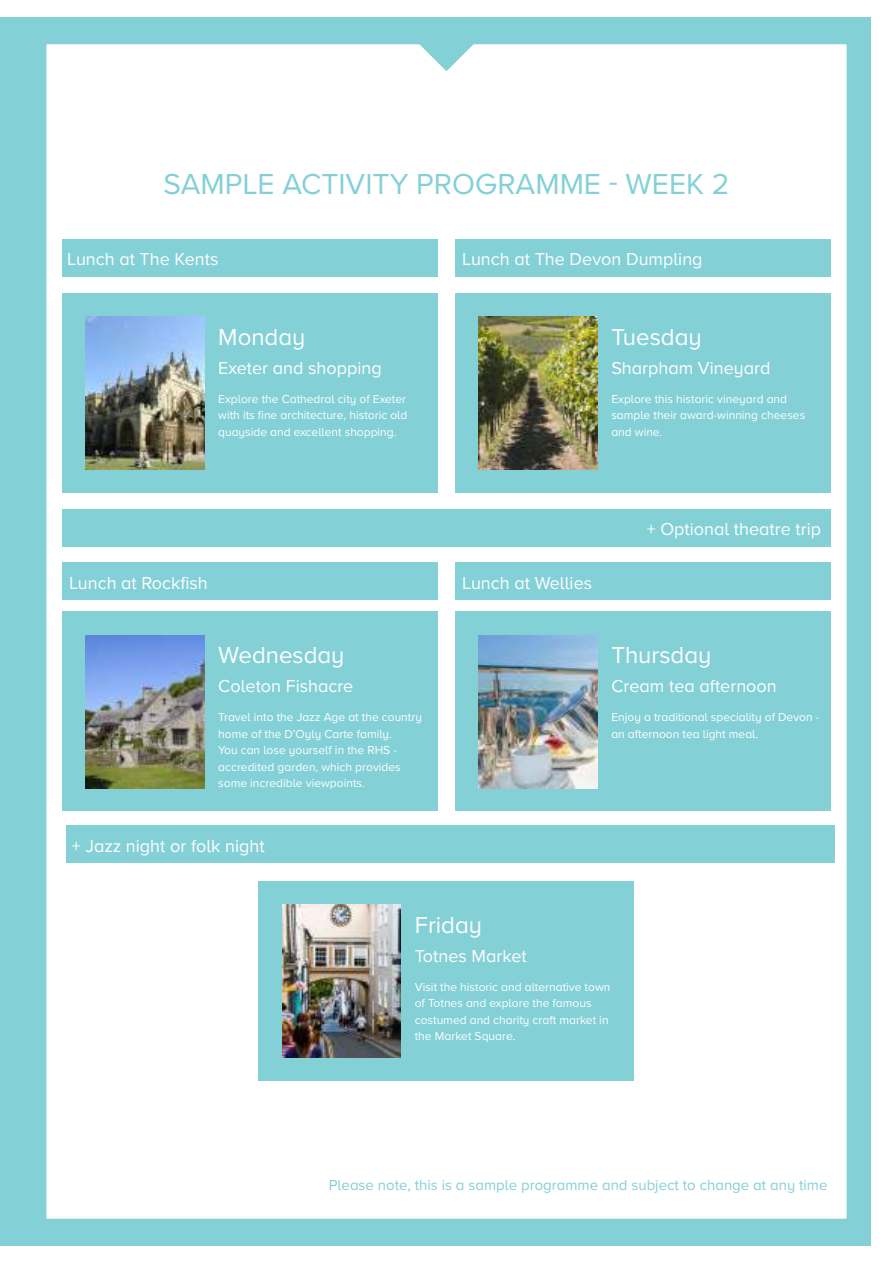
<style>
.page{position:relative;width:893px;height:1263px;background:#fff}
.page>*{position:absolute;margin:0;border:0;box-sizing:border-box;transform-origin:0 0}
.t1{font:30px "Proxima Nova A";color:#83d0d7}
.t2{font:24px "Proxima Nova A";color:#fff}
.t3{font:18px "Proxima Nova A";color:#fff}
.t4{font:15px "Proxima Nova A";color:#83d0d7}
.t5{font:12px/16.5px "Proxima Nova A";color:#fff}
</style>
<div class="page">
<div style="left:0;top:17px;width:871px;height:1229px;background:#83d0d7"></div>
<div style="left:46px;top:44px;width:801px;height:1175px;background:#fff"></div>
<div style="left:62px;top:293px;width:375px;height:200px;background:#83d0d7"></div>
<img style="left:86px;top:317px;width:118px;height:153px">
<div style="left:455px;top:293px;width:376px;height:200px;background:#83d0d7"></div>
<img style="left:479px;top:317px;width:118px;height:153px">
<div style="left:62px;top:611px;width:375px;height:200px;background:#83d0d7"></div>
<img style="left:86px;top:635px;width:118px;height:153px">
<div style="left:455px;top:611px;width:376px;height:200px;background:#83d0d7"></div>
<img style="left:479px;top:635px;width:118px;height:153px">
<div style="left:259px;top:881px;width:375px;height:200px;background:#83d0d7"></div>
<img style="left:282px;top:905px;width:119px;height:153px">
<div style="left:62px;top:509px;width:769px;height:37px;background:#83d0d7"></div>
<div style="left:66px;top:825px;width:768px;height:38px;background:#83d0d7"></div>
<div style="left:62px;top:562px;width:375px;height:38px;background:#83d0d7"></div>
<div style="left:455px;top:562px;width:376px;height:38px;background:#83d0d7"></div>
<div style="left:62px;top:239px;width:375px;height:38px;background:#83d0d7"></div>
<div style="left:455px;top:239px;width:376px;height:38px;background:#83d0d7"></div>
<h1 class="t1" style="left:163px;top:161px;width:568px">SAMPLE ACTIVITY PROGRAMME - WEEK 2</h1>
<h3 class="t3" style="left:67px;top:246px;width:153px">Lunch at The Kents</h3>
<h3 class="t3" style="left:462px;top:246px;width:242px">Lunch at The Devon Dumpling</h3>
<h2 class="t2" style="left:218px;top:319px;width:89px">Monday</h2>
<h2 class="t2" style="left:611px;top:319px;width:92px">Tuesday</h2>
<h3 class="t3" style="left:218px;top:354px;width:165px">Exeter and shopping</h3>
<p class="t5" style="left:218px;top:390px;width:191px;text-align:justify">Explore the Cathedral city of Exeter with its fine architecture, historic old quayside and excellent shopping.</p>
<h3 class="t3" style="left:611px;top:354px;width:161px">Sharpham Vineyard</h3>
<p class="t5" style="left:611px;top:390px;width:195px">Explore this historic vineyard and sample their award-winning cheeses and wine.</p>
<h3 class="t3" style="left:69px;top:569px;width:140px">Lunch at Rockfish</h3>
<h3 class="t3" style="left:462px;top:569px;width:132px">Lunch at Wellies</h3>
<h3 class="t3" style="left:647px;top:515px;width:176px">+ Optional theatre trip</h3>
<h2 class="t2" style="left:218px;top:637px;width:128px">Wednesday</h2>
<h2 class="t2" style="left:611px;top:637px;width:102px">Thursday</h2>
<h3 class="t3" style="left:218px;top:673px;width:137px">Coleton Fishacre</h3>
<p class="t5" style="left:218px;top:708px;width:205px">Travel into the Jazz Age at the country home of the D’Oyly Carte family.<br>You can lose yourself in the RHS - accredited garden, which provides some incredible viewpoints.</p>
<h3 class="t3" style="left:72px;top:833px;width:194px">+ Jazz night or folk night</h3>
<h2 class="t2" style="left:415px;top:907px;width:69px">Friday</h2>
<h3 class="t3" style="left:415px;top:942px;width:113px">Totnes Market</h3>
<h3 class="t3" style="left:611px;top:673px;width:167px">Cream tea afternoon</h3>
<p class="t5" style="left:611px;top:708px;width:210px">Enjoy a traditional speciality of Devon - an afternoon tea light meal.</p>
<p class="t5" style="left:415px;top:978px;width:197px">Visit the historic and alternative town of Totnes and explore the famous costumed and charity craft market in the Market Square.</p>
<p class="t4" style="left:329px;top:1173px;width:500px">Please note, this is a sample programme and subject to change at any time</p>
</div>
